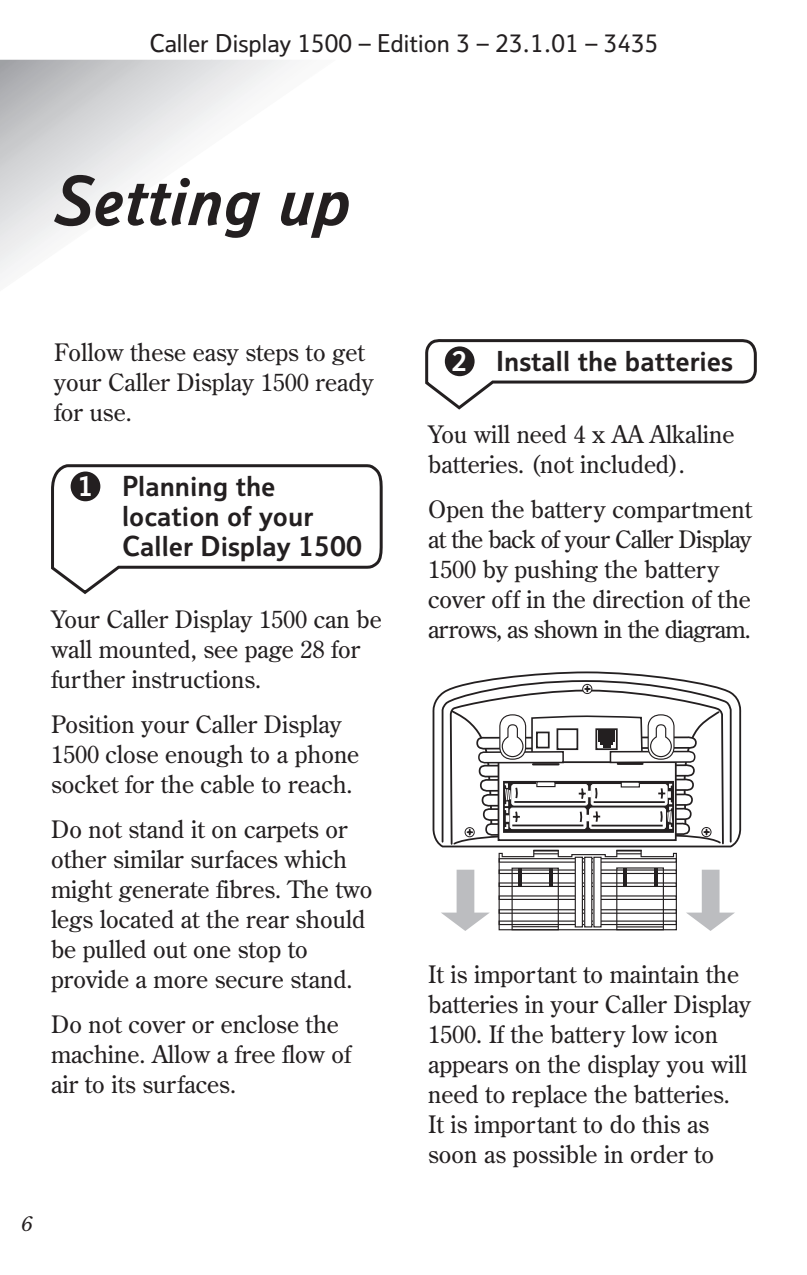
<style>
.page{position:relative;width:807px;height:1275px;background:#fff}
.page>*{position:absolute;margin:0;border:0;box-sizing:border-box;transform-origin:0 0}
.t1{font:italic 700 66px "BT Sans";color:#231f20}
.t2{font:700 27px/30px "BT Sans";color:#231f20}
.t3{font:24px/30px "Century Old Style";color:#231f20}
.t4{font:24px "BT Sans";color:#231f20}
.t5{font:italic 21px "Century Old Style";color:#231f20}
.s1{color:#fff}
</style>
<div class="page">
<svg style="left:51px;top:464px;width:332px;height:130px"></svg>
<div style="left:71px;top:472px;width:29px;height:29px;background:#231f20;border-radius:50%"></div>
<svg style="left:425px;top:339px;width:332px;height:57px"></svg>
<svg style="left:433px;top:693px;width:308px;height:154px"></svg>
<svg style="left:441px;top:339px;width:292px;height:376px"></svg>
<div style="left:582px;top:684px;width:10px;height:10px;border:1px solid #231f20;border-radius:50%"></div>
<svg style="left:585px;top:686px;width:5px;height:5px"></svg>
<div style="left:499px;top:714px;width:27px;height:46px;border:1px solid #231f20;border-radius:12px"></div>
<div style="left:648px;top:714px;width:27px;height:46px;border:1px solid #231f20;border-radius:12px"></div>
<svg style="left:441px;top:715px;width:294px;height:216px"></svg>
<p class="t4" style="left:149px;top:35px;width:511px">Caller Display 1500 – Edition 3 – 23.1.01 – 3435</p>
<h1 class="t1" style="left:54px;top:176px;width:298px">Setting up</h1>
<p class="t3" style="left:54px;top:339px;width:321px">Follow these easy steps to get your Caller Display 1500 ready for use.</p>
<p class="t2" style="left:122px;top:473px;width:241px;text-indent:-45px"><span class="s1">1</span> Planning the location of your<br>Caller Display 1500</p>
<p class="t3" style="left:51px;top:606px;width:332px">Your Caller Display 1500 can be wall mounted, see page 28 for further instructions.</p>
<p class="t3" style="left:51px;top:711px;width:310px">Position your Caller Display<br>1500 close enough to a phone socket for the cable to reach.</p>
<p class="t3" style="left:51px;top:816px;width:323px">Do not stand it on carpets or other similar surfaces which might generate fibres. The two legs located at the rear should be pulled out one stop to provide a more secure stand.</p>
<p class="t3" style="left:51px;top:1011px;width:302px">Do not cover or enclose the machine. Allow a free flow of air to its surfaces.</p>
<p class="t5" style="left:21px;top:1216px;width:13px">6</p>
<p class="t2" style="left:452px;top:348px;width:283px"><span class="s1">2</span> Install the batteries</p>
<p class="t3" style="left:428px;top:421px;width:308px">You will need 4 x AA Alkaline batteries. (not included).</p>
<p class="t3" style="left:428px;top:496px;width:326px">Open the battery compartment at the back of your Caller Display<br>1500 by pushing the battery cover off in the direction of the arrows, as shown in the diagram.</p>
<p class="t3" style="left:428px;top:961px;width:324px">It is important to maintain the batteries in your Caller Display<br>1500. If the battery low icon appears on the display you will need to replace the batteries.<br>It is important to do this as soon as possible in order to</p>
</div>
